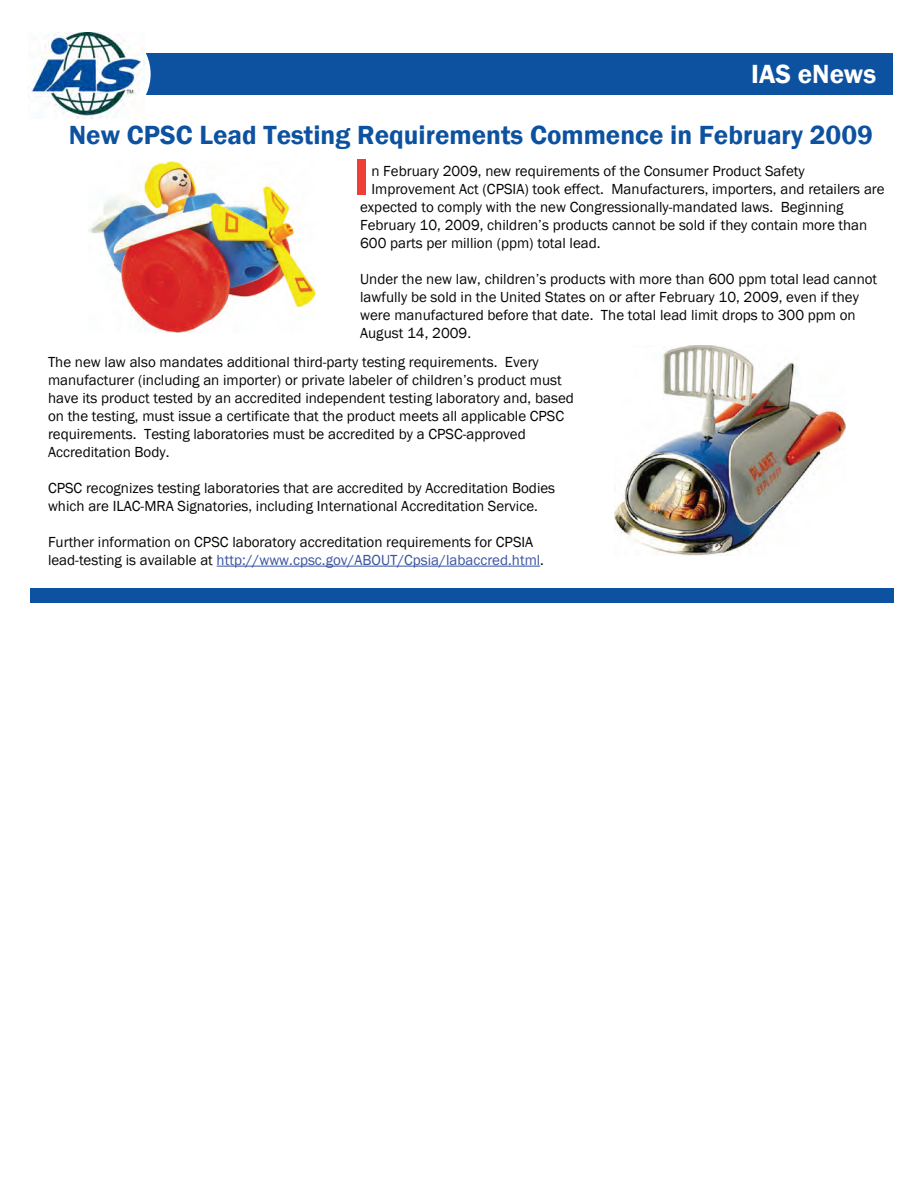
<style>
.page{position:relative;width:918px;height:1188px;background:#fff}
.page>*{position:absolute;margin:0;border:0;box-sizing:border-box;transform-origin:0 0}
.t1{font:600 54px "Franklin Gothic";color:#ee3e35}
.t2{font:600 27px "Franklin Gothic";color:#0d52a0}
.t3{font:600 27px "Franklin Gothic";color:#fff}
.t4{font:15px/18px "Franklin Gothic";color:#040503}
.s1{color:#3853a3}
</style>
<div class="page">
<div style="left:144px;top:53px;width:749px;height:42px;background:#0d52a0"></div>
<div style="left:54px;top:26px;width:97px;height:96px;background:#fff;border-radius:50%"></div>
<img style="left:28px;top:33px;width:117px;height:86px">
<hr style="left:217px;top:566px;width:323px;height:1px;background:#3853a3">
<img style="left:89px;top:162px;width:227px;height:171px">
<img style="left:614px;top:345px;width:231px;height:211px">
<div style="left:30px;top:588px;width:863px;height:15px;background:#0d52a0"></div>
<h2 class="t3" style="left:751px;top:57px;width:126px">IAS eNews</h2>
<h2 class="t2" style="left:69px;top:118px;width:806px">New CPSC Lead Testing Requirements Commence in February 2009</h2>
<h1 class="t1" style="left:354px;top:144px;width:17px">I</h1>
<p class="t4" style="left:371px;top:162px;width:435px">n February 2009, new requirements of the Consumer Product Safety</p>
<p class="t4" style="left:371px;top:180px;width:515px">Improvement Act (CPSIA) took effect. Manufacturers, importers, and retailers are</p>
<p class="t4" style="left:360px;top:198px;width:485px">expected to comply with the new Congressionally-mandated laws. Beginning</p>
<p class="t4" style="left:360px;top:216px;width:509px">February 10, 2009, children’s products cannot be sold if they contain more than</p>
<p class="t4" style="left:360px;top:234px;width:242px">600 parts per million (ppm) total lead.</p>
<p class="t4" style="left:360px;top:270px;width:519px">Under the new law, children’s products with more than 600 ppm total lead cannot lawfully be sold in the United States on or after February 10, 2009, even if they were manufactured before that date. The total lead limit drops to 300 ppm on August 14, 2009.</p>
<p class="t4" style="left:48px;top:353px;width:527px">The new law also mandates additional third-party testing requirements. Every manufacturer (including an importer) or private labeler of children’s product must have its product tested by an accredited independent testing laboratory and, based on the testing, must issue a certificate that the product meets all applicable CPSC requirements. Testing laboratories must be accredited by a CPSC-approved Accreditation Body.</p>
<p class="t4" style="left:48px;top:479px;width:509px">CPSC recognizes testing laboratories that are accredited by Accreditation Bodies which are ILAC-MRA Signatories, including International Accreditation Service.</p>
<p class="t4" style="left:48px;top:533px;width:498px">Further information on CPSC laboratory accreditation requirements for CPSIA lead-testing is available at <span class="s1">http://www.cpsc.gov/ABOUT/Cpsia/labaccred.html</span>.</p>
</div>
